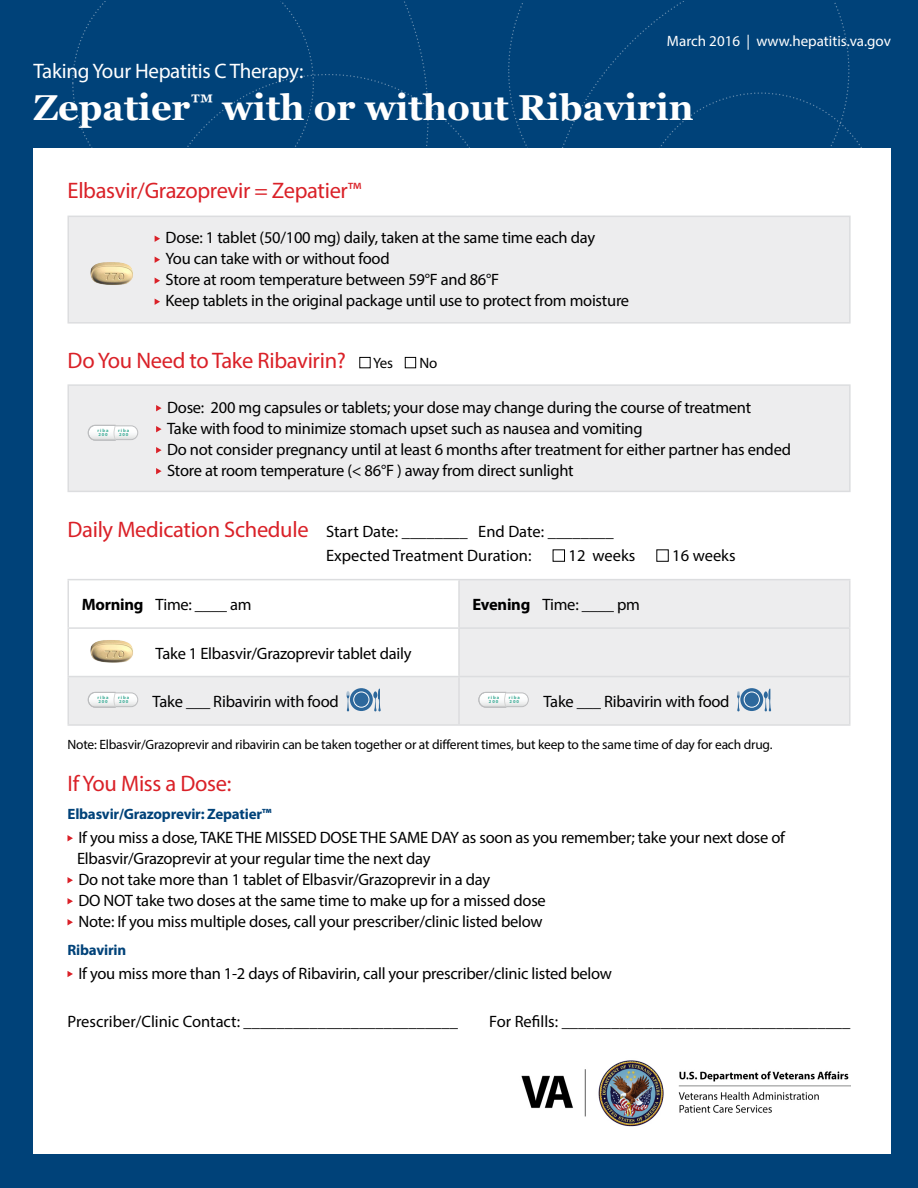
<style>
.page{position:relative;width:918px;height:1188px;background:#004279}
.page>*{position:absolute;margin:0;border:0;box-sizing:border-box;transform-origin:0 0}
.Sub_1{font:700 36px "Georgia";color:#fff}
.Body{font:22.5px "Myriad Pro";letter-spacing:-.015em;color:#da2128}
.Sub_1-2{font:22.5px "Myriad Pro";letter-spacing:-.015em;color:#da2128}
.Sub_1-3{font:21px "Myriad Pro";letter-spacing:-.015em;color:#fff}
.Body-2{font:16.5px/21px "Myriad Pro";letter-spacing:-.015em;color:#000}
.Sub_1-4{font:16.5px/24px "Myriad Pro";color:#000}
.Body-3{font:700 15px "Myriad Pro";letter-spacing:-.015em;color:#004279}
.Body-4{font:15px "Myriad Pro";color:#fff}
.Body-5{font:15px "Myriad Pro";color:#000}
.Body-6{font:13.5px "Myriad Pro";letter-spacing:-.015em;color:#000}
.t1{font:700 4.65px/4.1px "Myriad Pro";letter-spacing:.2em;color:#3cac96}
.s1{font-size:15px;color:#000}
.s2{font-size:22.5px;color:#da2128}
.s3{font-weight:700}
</style>
<div class="page">
<svg style="left:72px;top:1px;width:790px;height:147px"></svg>
<div style="left:33px;top:148px;width:858px;height:1006px;background:#fff"></div>
<div style="left:68px;top:216px;width:783px;height:108px;background:#ededee;border:2px solid #dcdddf"></div>
<div style="left:68px;top:384px;width:783px;height:108px;background:#ededee;border:2px solid #dcdddf"></div>
<svg style="left:69px;top:580px;width:780px;height:144px;fill:#ededee"></svg>
<hr style="left:68px;top:579px;width:391px;height:1px;background:#dcdddf">
<hr style="left:68px;top:580px;width:1px;height:47px;background:#dcdddf">
<hr style="left:459px;top:579px;width:391px;height:1px;background:#dcdddf">
<hr style="left:458px;top:580px;width:2px;height:47px;background:#dcdddf">
<hr style="left:849px;top:580px;width:1px;height:47px;background:#dcdddf">
<hr style="left:68px;top:627px;width:391px;height:2px;background:#dcdddf">
<hr style="left:68px;top:629px;width:1px;height:47px;background:#dcdddf">
<hr style="left:459px;top:627px;width:391px;height:2px;background:#dcdddf">
<hr style="left:458px;top:629px;width:2px;height:47px;background:#dcdddf">
<hr style="left:849px;top:629px;width:1px;height:47px;background:#dcdddf">
<hr style="left:68px;top:676px;width:391px;height:1px;background:#dcdddf">
<hr style="left:68px;top:677px;width:1px;height:47px;background:#dcdddf">
<hr style="left:459px;top:676px;width:391px;height:1px;background:#dcdddf">
<hr style="left:458px;top:677px;width:2px;height:47px;background:#dcdddf">
<hr style="left:849px;top:677px;width:1px;height:47px;background:#dcdddf">
<hr style="left:68px;top:724px;width:391px;height:2px;background:#dcdddf">
<hr style="left:459px;top:724px;width:391px;height:2px;background:#dcdddf">
<svg style="left:155px;top:236px;width:5px;height:6px"></svg>
<svg style="left:155px;top:257px;width:5px;height:6px"></svg>
<svg style="left:155px;top:278px;width:5px;height:6px"></svg>
<svg style="left:155px;top:299px;width:5px;height:6px"></svg>
<div style="left:359px;top:357px;width:12px;height:11px;border:1px solid #000"></div>
<div style="left:405px;top:357px;width:11px;height:11px;border:1px solid #000"></div>
<svg style="left:156px;top:405px;width:6px;height:6px"></svg>
<svg style="left:156px;top:426px;width:6px;height:6px"></svg>
<svg style="left:156px;top:447px;width:6px;height:6px"></svg>
<svg style="left:156px;top:468px;width:6px;height:6px"></svg>
<div style="left:553px;top:549px;width:12px;height:13px;border:1px solid #000"></div>
<div style="left:656px;top:549px;width:13px;height:13px;border:1px solid #000"></div>
<img style="left:521px;top:1060px;width:329px;height:67px">
<img style="left:90px;top:262px;width:43px;height:23px">
<img style="left:85px;top:635px;width:55px;height:31px">
<svg style="left:89px;top:426px;width:49px;height:14px"></svg>
<div style="left:89px;top:425px;width:49px;height:15px;border:1px solid #bcbdbf;border-radius:7px"></div>
<svg style="left:88px;top:425px;width:28px;height:16px"></svg>
<svg style="left:89px;top:693px;width:49px;height:14px"></svg>
<div style="left:89px;top:693px;width:49px;height:14px;border:1px solid #bcbdbf;border-radius:7px"></div>
<svg style="left:88px;top:692px;width:28px;height:16px"></svg>
<svg style="left:480px;top:693px;width:48px;height:14px"></svg>
<div style="left:479px;top:693px;width:50px;height:14px;border:1px solid #bcbdbf;border-radius:7px"></div>
<svg style="left:478px;top:692px;width:29px;height:16px"></svg>
<svg style="left:347px;top:691px;width:3px;height:20px"></svg>
<svg style="left:373px;top:688px;width:8px;height:23px"></svg>
<svg style="left:350px;top:688px;width:23px;height:23px"></svg>
<div style="left:354px;top:692px;width:15px;height:15px;background:#2d689c;border-radius:50%"></div>
<div style="left:353px;top:692px;width:16px;height:15px;border:1px solid #fff;border-radius:50%"></div>
<svg style="left:737px;top:691px;width:3px;height:20px"></svg>
<svg style="left:764px;top:688px;width:7px;height:23px"></svg>
<svg style="left:740px;top:688px;width:23px;height:23px"></svg>
<div style="left:744px;top:692px;width:15px;height:15px;background:#2d689c;border-radius:50%"></div>
<div style="left:744px;top:692px;width:16px;height:15px;border:1px solid #fff;border-radius:50%"></div>
<svg style="left:68px;top:835px;width:5px;height:6px"></svg>
<svg style="left:68px;top:877px;width:5px;height:6px"></svg>
<svg style="left:68px;top:898px;width:5px;height:6px"></svg>
<svg style="left:68px;top:919px;width:5px;height:6px"></svg>
<svg style="left:68px;top:971px;width:5px;height:6px"></svg>
<p class="Body-4" style="left:667px;top:32px;width:226px">March 2016 | www.hepatitis.va.gov</p>
<p class="Sub_1-3" style="left:33px;top:58px;width:271px">Taking Your Hepatitis C Therapy:</p>
<p class="Sub_1" style="left:33px;top:81px;width:662px">Zepatier<sup>™</sup> with or without Ribavirin</p>
<p class="Sub_1-2" style="left:68px;top:177px;width:295px">Elbasvir/Grazoprevir = Zepatier™</p>
<p class="Body-2" style="left:166px;top:227px;width:431px">Dose: 1 tablet (50/100 mg) daily, taken at the same time each day</p>
<p class="Body-2" style="left:166px;top:248px;width:226px">You can take with or without food</p>
<p class="Body-2" style="left:166px;top:269px;width:335px">Store at room temperature between 59°F and 86°F</p>
<p class="Body-2" style="left:166px;top:290px;width:465px">Keep tablets in the original package until use to protect from moisture</p>
<p class="Body" style="left:68px;top:346px;width:327px">Do You Need to Take Ribavirin? <span class="s1">Yes</span></p>
<p class="Body-5" style="left:419px;top:354px;width:19px">No</p>
<p class="Body-2" style="left:167px;top:396px;width:586px">Dose: 200 mg capsules or tablets; your dose may change during the course of treatment</p>
<p class="Body-2" style="left:167px;top:417px;width:477px">Take with food to minimize stomach upset such as nausea and vomiting</p>
<p class="Body-2" style="left:167px;top:438px;width:625px">Do not consider pregnancy until at least 6 months after treatment for either partner has ended</p>
<p class="Body-2" style="left:167px;top:459px;width:408px">Store at room temperature (&lt; 86°F ) away from direct sunlight</p>
<p class="t1" style="left:98px;top:428px;width:12px">riba<br>200</p>
<p class="t1" style="left:118px;top:428px;width:12px">riba<br>200</p>
<p class="Sub_1-4" style="left:326px;top:519px;width:289px;text-indent:-258px"><span class="s2">Daily Medication Schedule</span> Start Date: ________ End Date: ________<br>Expected Treatment Duration:</p>
<p class="Sub_1-4" style="left:569px;top:543px;width:68px">12 weeks</p>
<p class="Sub_1-4" style="left:672px;top:543px;width:65px">16 weeks</p>
<p class="Body-2" style="left:82px;top:594px;width:171px"><span class="s3">Morning</span> Time: ____ am</p>
<p class="Body-2" style="left:472px;top:594px;width:169px"><span class="s3">Evening</span> Time: ____ pm</p>
<p class="Body-2" style="left:156px;top:642px;width:257px">Take 1 Elbasvir/Grazoprevir tablet daily</p>
<p class="Body-2" style="left:153px;top:691px;width:188px">Take ___ Ribavirin with food</p>
<p class="Body-2" style="left:543px;top:691px;width:188px">Take ___ Ribavirin with food</p>
<p class="t1" style="left:98px;top:696px;width:12px">riba<br>200</p>
<p class="t1" style="left:118px;top:696px;width:12px">riba<br>200</p>
<p class="t1" style="left:488px;top:696px;width:12px">riba<br>200</p>
<p class="t1" style="left:509px;top:696px;width:12px">riba<br>200</p>
<p class="Body-6" style="left:68px;top:736px;width:707px">Note: Elbasvir/Grazoprevir and ribavirin can be taken together or at different times, but keep to the same time of day for each drug.</p>
<p class="Body" style="left:68px;top:770px;width:165px">If You Miss a Dose:</p>
<p class="Body-3" style="left:68px;top:804px;width:206px">Elbasvir/Grazoprevir: Zepatier™</p>
<p class="Body-2" style="left:77px;top:827px;width:710px">If you miss a dose, TAKE THE MISSED DOSE THE SAME DAY as soon as you remember; take your next dose of<br>Elbasvir/Grazoprevir at your regular time the next day</p>
<p class="Body-2" style="left:78px;top:869px;width:413px">Do not take more than 1 tablet of Elbasvir/Grazoprevir in a day</p>
<p class="Body-2" style="left:78px;top:890px;width:469px">DO NOT take two doses at the same time to make up for a missed dose</p>
<p class="Body-2" style="left:78px;top:911px;width:466px">Note: If you miss multiple doses, call your prescriber/clinic listed below</p>
<p class="Body-3" style="left:68px;top:940px;width:60px">Ribavirin</p>
<p class="Body-2" style="left:78px;top:962px;width:535px">If you miss more than 1-2 days of Ribavirin, call your prescriber/clinic listed below</p>
<p class="Body-2" style="left:68px;top:1010px;width:392px">Prescriber/Clinic Contact: __________________________</p>
<p class="Body-2" style="left:489px;top:1010px;width:363px">For Refills: ___________________________________</p>
</div>
